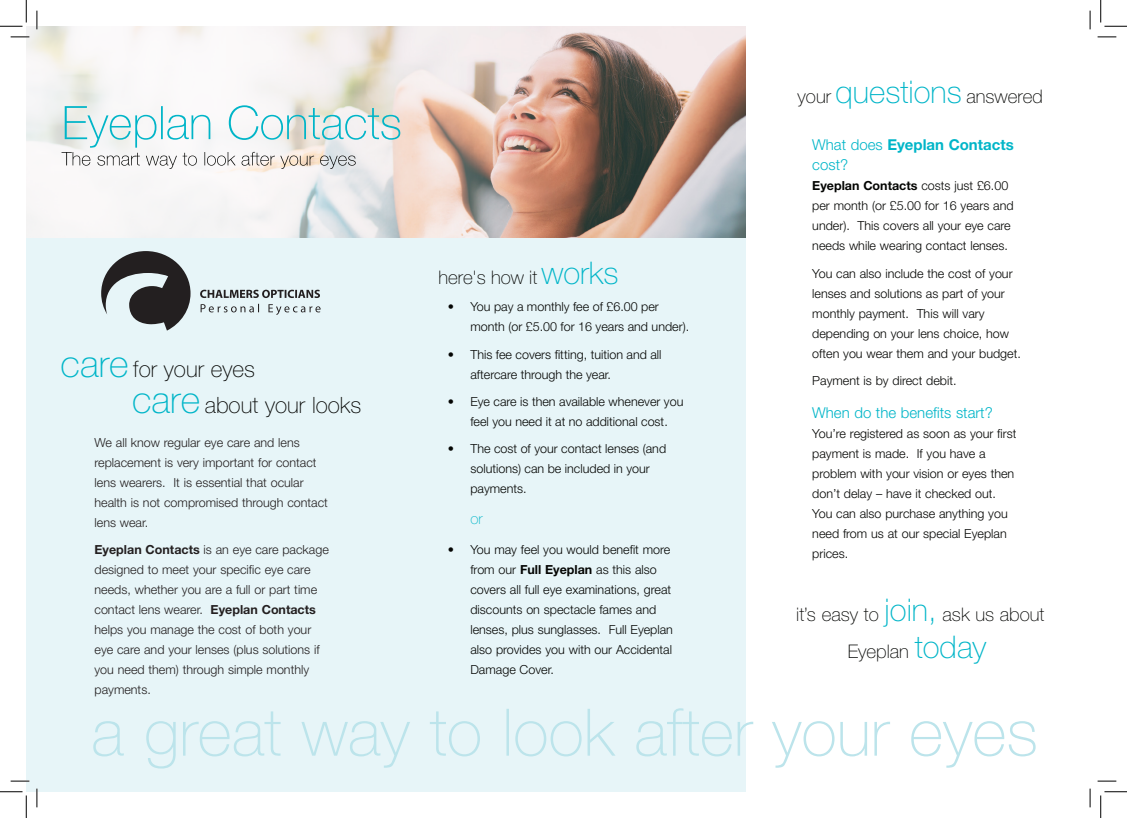
<style>
.page{position:relative;width:1127px;height:818px;background:#fff}
.page>*{position:absolute;margin:0;border:0;box-sizing:border-box;transform-origin:0 0}
.t1{font:100 22.5px/36.2px "Helvetica Neue";color:#040503}
.t2{font:100 18.75px/37.5px "Helvetica Neue";color:#040503;text-align:center}
.t3{font:700 15px/20px "Helvetica Neue";color:#00b5c8}
.t4{font:300 15px "Helvetica Neue";color:#00b5c8}
.t5{font:100 15px "Helvetica Neue";color:#00b5c8}
.t6{font:300 12.5px/20px "Helvetica Neue";color:#040503}
.t7{font:300 12.5px/20px "Helvetica Neue";color:#231f20}
.s1{font-size:37.5px;color:#00b5c8}
.s2{font-weight:700}
.s3{font-size:31.25px;color:#00b5c8}
.s4{font-weight:300}
.s5{font-size:31.25px;color:#fff}
</style>
<div class="page">
<div style="left:26px;top:26px;width:719px;height:766px;background:#e7f5f8"></div>
<svg style="left:26px;top:26px;width:719px;height:211px"></svg>
<svg style="left:93px;top:708px;width:942px;height:61px"></svg>
<svg style="left:61px;top:105px;width:339px;height:64px"></svg>
<svg style="left:200px;top:304px;width:120px;height:11px"></svg>
<svg style="left:200px;top:290px;width:120px;height:8px"></svg>
<svg style="left:101px;top:251px;width:89px;height:80px"></svg>
<svg style="left:11px;top:36px;width:18px;height:2px"></svg>
<svg style="left:1097px;top:36px;width:18px;height:2px"></svg>
<svg style="left:11px;top:780px;width:18px;height:2px"></svg>
<svg style="left:1097px;top:780px;width:18px;height:2px"></svg>
<svg style="left:36px;top:11px;width:2px;height:18px"></svg>
<svg style="left:36px;top:788px;width:2px;height:19px"></svg>
<svg style="left:1089px;top:11px;width:1px;height:18px"></svg>
<svg style="left:1089px;top:788px;width:1px;height:19px"></svg>
<svg style="left:0;top:0;width:27px;height:27px"></svg>
<svg style="left:0;top:791px;width:27px;height:27px"></svg>
<svg style="left:1100px;top:0;width:26px;height:27px"></svg>
<svg style="left:1100px;top:791px;width:26px;height:27px"></svg>
<h1 class="t1" style="left:132px;top:350px;width:230px;text-indent:-71px"><span class="s1">care</span> for your eyes<br><span class="s1">care</span> about your looks</h1>
<p class="t7" style="left:94px;top:432px;width:235px">We all know regular eye care and lens replacement is very important for contact lens wearers. It is essential that ocular health is not compromised through contact lens wear.</p>
<p class="t7" style="left:94px;top:539px;width:236px"><span class="s2">Eyeplan Contacts</span> is an eye care package designed to meet your specific eye care needs, whether you are a full or part time contact lens wearer. <span class="s2">Eyeplan Contacts </span>helps you manage the cost of both your eye care and your lenses (plus solutions if you need them) through simple monthly payments.</p>
<h2 class="t2" style="left:438px;top:259px;width:181px">here's how it <span class="s3">works</span></h2>
<p class="t6" style="left:470px;top:297px;width:220px;text-indent:-22px">• You pay a monthly fee of £6.00 per month (or £5.00 for 16 years and under).</p>
<p class="t6" style="left:470px;top:344px;width:193px;text-indent:-22px">• This fee covers fitting, tuition and all aftercare through the year.</p>
<p class="t6" style="left:448px;top:391px;width:237px;text-align:center">• Eye care is then available whenever you feel you need it at no additional cost.</p>
<p class="t6" style="left:470px;top:438px;width:197px;text-indent:-22px">• The cost of your contact lenses (and solutions) can be included in your payments.</p>
<p class="t5" style="left:470px;top:510px;width:14px">or</p>
<p class="t6" style="left:470px;top:540px;width:204px;text-indent:-22px">• You may feel you would benefit more from our <span class="s2">Full Eyeplan</span> as this also covers all full eye examinations, great discounts on spectacle fames and lenses, plus sunglasses. Full Eyeplan also provides you with our Accidental Damage Cover.</p>
<h2 class="t2" style="left:797px;top:77px;width:247px">your <span class="s3">questions</span> answered</h2>
<p class="t3" style="left:812px;top:134px;width:203px"><span class="s4">What does</span> Eyeplan Contacts <span class="s4">cost?</span></p>
<p class="t6" style="left:812px;top:175px;width:203px"><span class="s2">Eyeplan Contacts</span> costs just £6.00 per month (or £5.00 for 16 years and under). This covers all your eye care needs while wearing contact lenses.</p>
<p class="t6" style="left:812px;top:263px;width:210px">You can also include the cost of your lenses and solutions as part of your monthly payment. This will vary depending on your lens choice, how often you wear them and your budget.</p>
<p class="t6" style="left:812px;top:370px;width:146px">Payment is by direct debit.</p>
<p class="t4" style="left:812px;top:403px;width:182px">When do the benefits start?</p>
<p class="t6" style="left:812px;top:423px;width:206px">You’re registered as soon as your first payment is made. If you have a problem with your vision or eyes then don’t delay – have it checked out.<br>You can also purchase anything you need from us at our special Eyeplan prices.</p>
<h2 class="t2" style="left:796px;top:595px;width:250px">it’s easy to <span class="s3">join,</span> ask us about<br>Eyeplan <span class="s3">today</span><span class="s5">.</span></h2>
</div>
